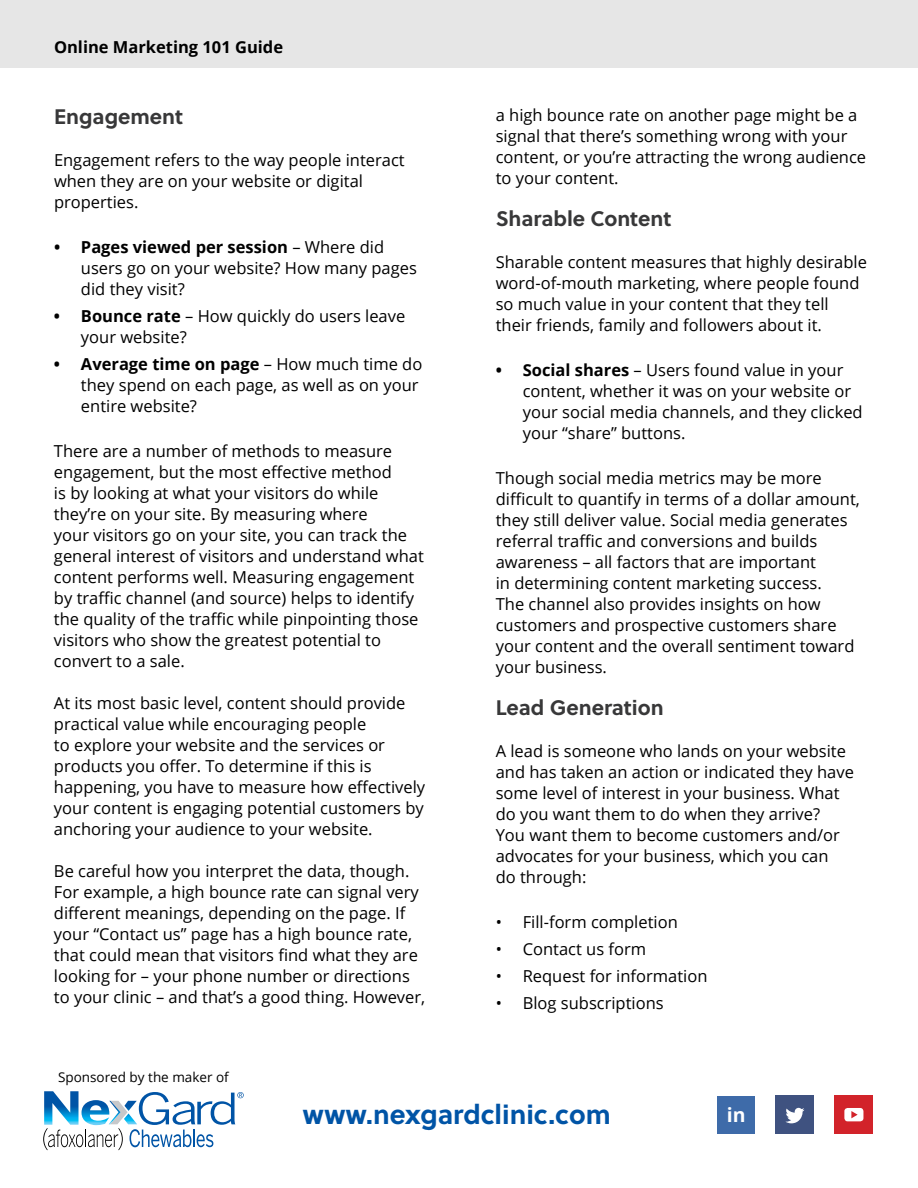
<style>
.page{position:relative;width:918px;height:1188px;background:#fff}
.page>*{position:absolute;margin:0;border:0;box-sizing:border-box;transform-origin:0 0}
.t1{font:700 27px "Soleil";color:#0054a6}
.t2{font:700 21px "Soleil";color:#383839}
.t3{font:700 19.5px "Open Sans";color:#fff}
.t4{font:16.5px/21px "Open Sans";color:#000}
.t5{font:700 16.5px "Open Sans";color:#000}
.t6{font:13.5px "Open Sans";color:#000}
.s1{font-weight:700}
</style>
<div class="page">
<div style="left:0;top:0;width:918px;height:68px;background:#e6e6e6"></div>
<svg style="left:43px;top:1091px;width:201px;height:59px"></svg>
<div style="left:776px;top:1096px;width:38px;height:38px;background:#3f5280"></div>
<svg style="left:785px;top:1108px;width:19px;height:15px"></svg>
<div style="left:835px;top:1096px;width:38px;height:38px;background:#d2232a"></div>
<svg style="left:844px;top:1108px;width:19px;height:13px"></svg>
<div style="left:717px;top:1096px;width:38px;height:38px;background:#3e6ba9"></div>
<p class="t5" style="left:54px;top:35px;width:231px">Online Marketing 101 Guide</p>
<p class="t2" style="left:54px;top:100px;width:131px">Engagement</p>
<p class="t4" style="left:54px;top:149px;width:352px">Engagement refers to the way people interact when they are on your website or digital properties.</p>
<p class="t4" style="left:81px;top:236px;width:337px;text-indent:-27px"><span class="s1">• Pages viewed per session</span> – Where did users go on your website? How many pages did they visit?</p>
<p class="t4" style="left:81px;top:305px;width:326px;text-indent:-27px"><span class="s1">• Bounce rate</span> – How quickly do users leave your website?</p>
<p class="t4" style="left:81px;top:353px;width:343px;text-indent:-27px"><span class="s1">• Average time on page</span> – How much time do they spend on each page, as well as on your entire website?</p>
<p class="t4" style="left:54px;top:440px;width:371px">There are a number of methods to measure engagement, but the most effective method<br>is by looking at what your visitors do while they’re on your site. By measuring where<br>your visitors go on your site, you can track the general interest of visitors and understand what content performs well. Measuring engagement by traffic channel (and source) helps to identify the quality of the traffic while pinpointing those visitors who show the greatest potential to convert to a sale.</p>
<p class="t4" style="left:54px;top:692px;width:373px">At its most basic level, content should provide practical value while encouraging people<br>to explore your website and the services or products you offer. To determine if this is happening, you have to measure how effectively your content is engaging potential customers by anchoring your audience to your website.</p>
<p class="t4" style="left:54px;top:860px;width:373px">Be careful how you interpret the data, though.<br>For example, a high bounce rate can signal very different meanings, depending on the page. If your “Contact us” page has a high bounce rate, that could mean that visitors find what they are looking for – your phone number or directions to your clinic – and that’s a good thing. However,</p>
<p class="t6" style="left:58px;top:1068px;width:172px">Sponsored by the maker of</p>
<p class="t4" style="left:496px;top:104px;width:372px">a high bounce rate on another page might be a signal that there’s something wrong with your content, or you’re attracting the wrong audience to your content.</p>
<p class="t2" style="left:496px;top:202px;width:177px">Sharable Content</p>
<p class="t4" style="left:496px;top:251px;width:373px">Sharable content measures that highly desirable word-of-mouth marketing, where people found so much value in your content that they tell their friends, family and followers about it.</p>
<p class="t4" style="left:523px;top:359px;width:341px;text-indent:-27px"><span class="s1">• Social shares</span> – Users found value in your content, whether it was on your website or your social media channels, and they clicked your “share” buttons.</p>
<p class="t4" style="left:496px;top:467px;width:366px">Though social media metrics may be more difficult to quantify in terms of a dollar amount, they still deliver value. Social media generates referral traffic and conversions and builds awareness – all factors that are important<br>in determining content marketing success.<br>The channel also provides insights on how customers and prospective customers share your content and the overall sentiment toward your business.</p>
<p class="t2" style="left:496px;top:691px;width:169px">Lead Generation</p>
<p class="t4" style="left:496px;top:740px;width:360px">A lead is someone who lands on your website and has taken an action or indicated they have some level of interest in your business. What do you want them to do when they arrive?<br>You want them to become customers and/or advocates for your business, which you can<br>do through:</p>
<p class="t4" style="left:496px;top:911px;width:184px">• Fill-form completion</p>
<p class="t4" style="left:496px;top:938px;width:152px">• Contact us form</p>
<p class="t4" style="left:496px;top:965px;width:213px">• Request for information</p>
<p class="t4" style="left:496px;top:992px;width:169px">• Blog subscriptions</p>
<h1 class="t1" style="left:303px;top:1093px;width:309px">www.nexgardclinic.com</h1>
<p class="t3" style="left:727px;top:1101px;width:20px">in</p>
</div>
